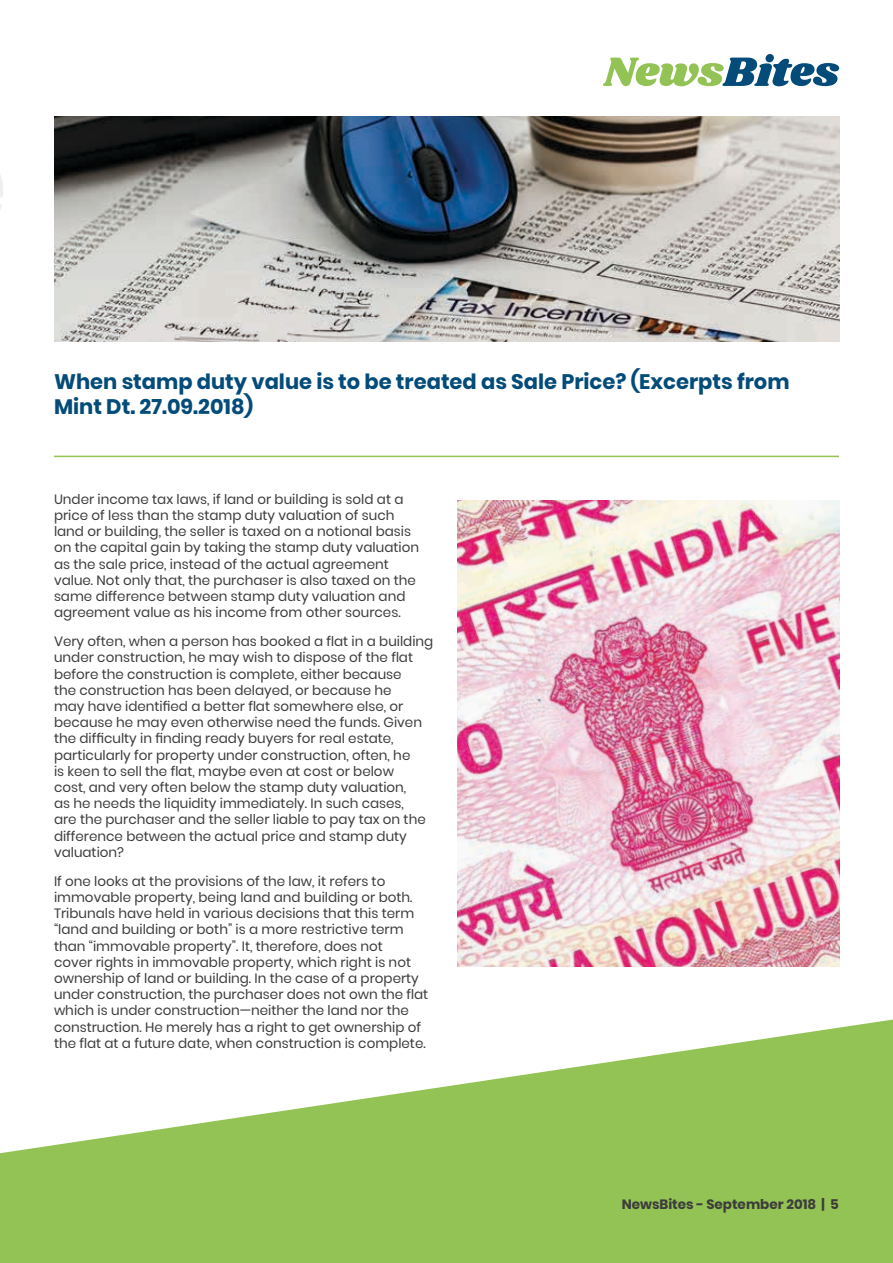
<style>
.page{position:relative;width:893px;height:1263px;background:#fff}
.page>*{position:absolute;margin:0;border:0;box-sizing:border-box;transform-origin:0 0}
.t1{font:700 21px/25.2px "Poppins";color:#034b78}
.t2{font:13.5px/16.2px "Poppins";color:#3d3c3c}
.t3{font:700 13.5px "Poppins";color:#3d3c3c}
</style>
<div class="page">
<img style="left:457px;top:500px;width:382px;height:466px">
<svg style="left:0;top:1019px;width:893px;height:244px;fill:#93c354"></svg>
<hr style="left:54px;top:456px;width:785px;height:1px;background:#93c354">
<img style="left:54px;top:117px;width:785px;height:225px">
<svg style="left:603px;top:54px;width:236px;height:32px"></svg>
<h1 class="t1" style="left:54px;top:369px;width:737px">When stamp duty value is to be treated as Sale Price? (Excerpts from<br>Mint Dt. 27.09.2018)</h1>
<p class="t2" style="left:54px;top:491px;width:367px">Under income tax laws, if land or building is sold at a price of less than the stamp duty valuation of such land or building, the seller is taxed on a notional basis on the capital gain by taking the stamp duty valuation as the sale price, instead of the actual agreement value. Not only that, the purchaser is also taxed on the same difference between stamp duty valuation and agreement value as his income from other sources.</p>
<p class="t2" style="left:54px;top:633px;width:381px">Very often, when a person has booked a flat in a building under construction, he may wish to dispose of the flat before the construction is complete, either because<br>the construction has been delayed, or because he<br>may have identified a better flat somewhere else, or because he may even otherwise need the funds. Given the difficulty in finding ready buyers for real estate, particularly for property under construction, often, he<br>is keen to sell the flat, maybe even at cost or below<br>cost, and very often below the stamp duty valuation,<br>as he needs the liquidity immediately. In such cases,<br>are the purchaser and the seller liable to pay tax on the difference between the actual price and stamp duty valuation?</p>
<p class="t2" style="left:54px;top:873px;width:376px">If one looks at the provisions of the law, it refers to immovable property, being land and building or both.<br>Tribunals have held in various decisions that this term “land and building or both” is a more restrictive term than “immovable property”. It, therefore, does not<br>cover rights in immovable property, which right is not ownership of land or building. In the case of a property under construction, the purchaser does not own the flat which is under construction—neither the land nor the construction. He merely has a right to get ownership of the flat at a future date, when construction is complete.</p>
<p class="t3" style="left:622px;top:1196px;width:219px">NewsBites - September 2018 | 5</p>
</div>
